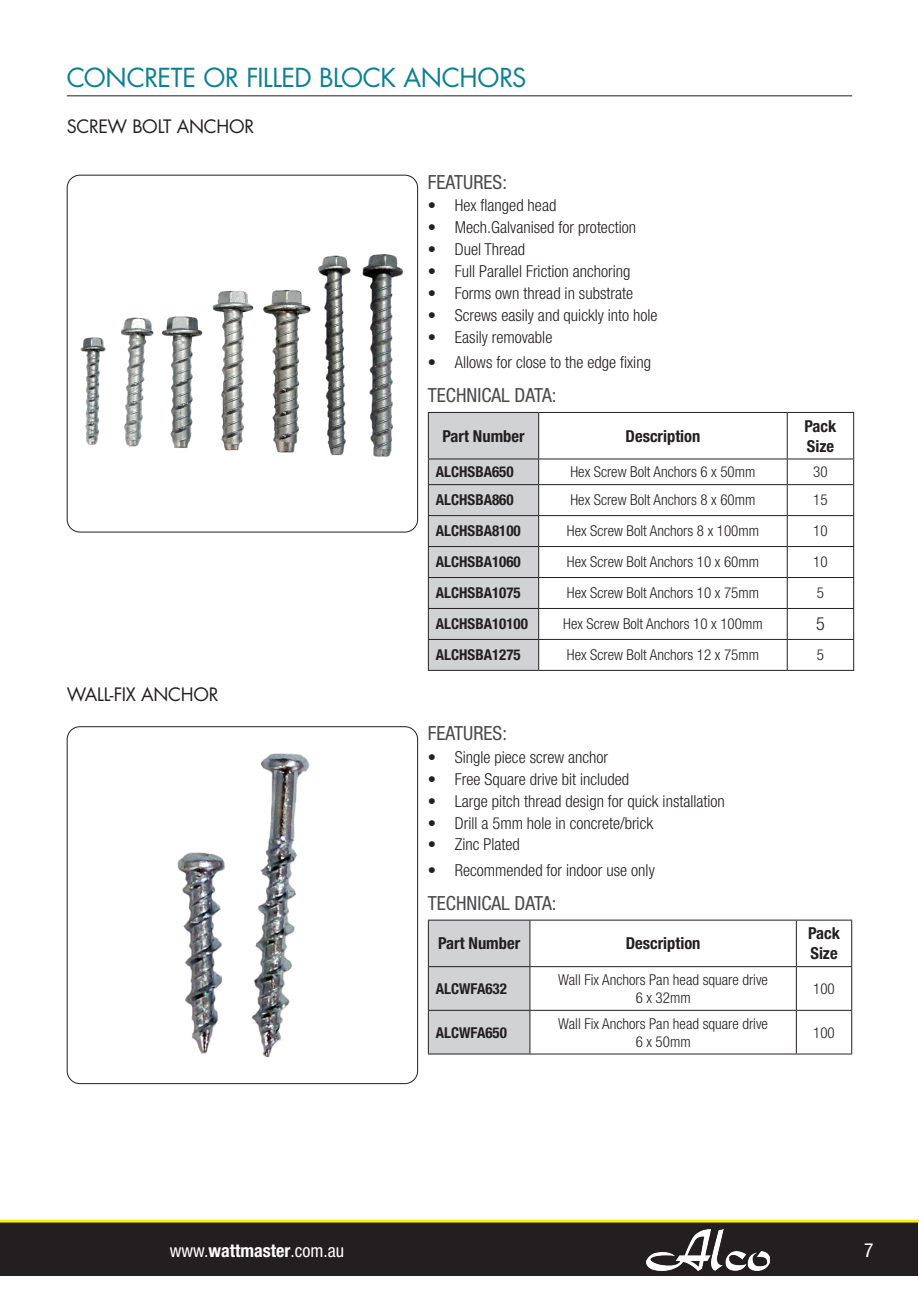
<style>
.page{position:relative;width:919px;height:1289px;background:#fff}
.page>*{position:absolute;margin:0;border:0;box-sizing:border-box;transform-origin:0 0}
.t1{font:25.5px "Futura Std";letter-spacing:-.015em;color:#0b8095}
.t2{font:condensed 19.5px "Helvetica Neue LT Std";color:#494a4b}
.t3{font:condensed 19.5px "Helvetica Neue LT Std";color:#fff}
.t4{font:18px "Futura Std";letter-spacing:-.015em;color:#231f20}
.t5{font:condensed 18px "Helvetica Neue LT Std";color:#fff}
.t6{font:300 condensed 18px "Helvetica Neue LT Std";color:#231f20}
.t7{font:300 condensed 16.5px "Helvetica Neue LT Std";color:#231f20}
.t8{font:700 condensed 16.5px/19.8px "Helvetica Neue LT Std";color:#231f20}
.t9{font:300 condensed 15px "Helvetica Neue LT Std";color:#231f20}
.t10{font:700 condensed 15px "Helvetica Neue LT Std";color:#231f20}
.s1{font-weight:700}
</style>
<div class="page">
<div style="left:0;top:1222px;width:918px;height:54px;background:#231f20"></div>
<img style="left:646px;top:1229px;width:123px;height:41px">
<hr style="left:0;top:1219px;width:918px;height:3px;background:#fff101">
<hr style="left:67px;top:95px;width:785px;height:1px;background:#231f20">
<hr style="left:538px;top:412px;width:249px;height:1px;background:#231f20">
<hr style="left:787px;top:412px;width:67px;height:1px;background:#231f20">
<hr style="left:786px;top:413px;width:1px;height:45px;background:#231f20">
<hr style="left:853px;top:413px;width:1px;height:45px;background:#231f20">
<hr style="left:538px;top:458px;width:249px;height:1px;background:#231f20">
<hr style="left:787px;top:458px;width:67px;height:1px;background:#231f20">
<svg style="left:786px;top:459px;width:1px;height:25px"></svg>
<svg style="left:853px;top:459px;width:1px;height:25px"></svg>
<hr style="left:538px;top:484px;width:249px;height:1px;background:#231f20">
<hr style="left:787px;top:484px;width:67px;height:1px;background:#231f20">
<hr style="left:786px;top:485px;width:1px;height:30px;background:#231f20">
<hr style="left:853px;top:485px;width:1px;height:30px;background:#231f20">
<hr style="left:538px;top:515px;width:249px;height:1px;background:#231f20">
<hr style="left:787px;top:515px;width:67px;height:1px;background:#231f20">
<hr style="left:786px;top:516px;width:1px;height:30px;background:#231f20">
<hr style="left:853px;top:516px;width:1px;height:30px;background:#231f20">
<hr style="left:538px;top:546px;width:249px;height:1px;background:#231f20">
<hr style="left:787px;top:546px;width:67px;height:1px;background:#231f20">
<hr style="left:786px;top:547px;width:1px;height:30px;background:#231f20">
<hr style="left:853px;top:547px;width:1px;height:30px;background:#231f20">
<hr style="left:538px;top:577px;width:249px;height:1px;background:#231f20">
<hr style="left:787px;top:577px;width:67px;height:1px;background:#231f20">
<hr style="left:786px;top:578px;width:1px;height:30px;background:#231f20">
<hr style="left:853px;top:578px;width:1px;height:30px;background:#231f20">
<hr style="left:538px;top:608px;width:249px;height:1px;background:#231f20">
<hr style="left:787px;top:608px;width:67px;height:1px;background:#231f20">
<hr style="left:786px;top:609px;width:1px;height:30px;background:#231f20">
<hr style="left:853px;top:609px;width:1px;height:30px;background:#231f20">
<hr style="left:538px;top:639px;width:249px;height:1px;background:#231f20">
<hr style="left:787px;top:639px;width:67px;height:1px;background:#231f20">
<hr style="left:786px;top:640px;width:1px;height:30px;background:#231f20">
<hr style="left:853px;top:640px;width:1px;height:30px;background:#231f20">
<hr style="left:538px;top:670px;width:249px;height:1px;background:#231f20">
<hr style="left:787px;top:670px;width:67px;height:1px;background:#231f20">
<div style="left:428px;top:412px;width:111px;height:258px;background:#d1d2d4"></div>
<hr style="left:428px;top:485px;width:1px;height:30px;background:#231f20">
<hr style="left:538px;top:485px;width:1px;height:30px;background:#231f20">
<hr style="left:538px;top:516px;width:1px;height:30px;background:#231f20">
<hr style="left:538px;top:547px;width:1px;height:30px;background:#231f20">
<hr style="left:538px;top:578px;width:1px;height:30px;background:#231f20">
<hr style="left:538px;top:609px;width:1px;height:30px;background:#231f20">
<hr style="left:538px;top:640px;width:1px;height:30px;background:#231f20">
<hr style="left:428px;top:484px;width:110px;height:1px;background:#231f20">
<hr style="left:428px;top:515px;width:110px;height:1px;background:#231f20">
<hr style="left:428px;top:516px;width:1px;height:30px;background:#231f20">
<hr style="left:428px;top:546px;width:110px;height:1px;background:#231f20">
<hr style="left:428px;top:547px;width:1px;height:30px;background:#231f20">
<hr style="left:428px;top:577px;width:110px;height:1px;background:#231f20">
<hr style="left:428px;top:578px;width:1px;height:30px;background:#231f20">
<hr style="left:428px;top:608px;width:110px;height:1px;background:#231f20">
<hr style="left:428px;top:609px;width:1px;height:30px;background:#231f20">
<hr style="left:428px;top:639px;width:110px;height:1px;background:#231f20">
<hr style="left:428px;top:640px;width:1px;height:30px;background:#231f20">
<hr style="left:428px;top:670px;width:110px;height:1px;background:#231f20">
<img style="left:80px;top:254px;width:323px;height:203px">
<div style="left:67px;top:175px;width:351px;height:357px;border:1px solid #231f20;border-radius:13px"></div>
<div style="left:429px;top:920px;width:100px;height:133px;background:#d1d2d4"></div>
<hr style="left:795px;top:920px;width:1px;height:46px;background:#231f20">
<hr style="left:795px;top:967px;width:1px;height:42px;background:#231f20">
<hr style="left:530px;top:1009px;width:266px;height:1px;background:#231f20">
<hr style="left:796px;top:1009px;width:56px;height:1px;background:#231f20">
<hr style="left:795px;top:1010px;width:1px;height:43px;background:#231f20">
<hr style="left:428px;top:1009px;width:102px;height:1px;background:#231f20">
<hr style="left:851px;top:967px;width:1px;height:42px;background:#231f20">
<hr style="left:851px;top:1010px;width:1px;height:43px;background:#231f20">
<hr style="left:530px;top:1053px;width:266px;height:1px;background:#231f20">
<hr style="left:796px;top:1053px;width:56px;height:1px;background:#231f20">
<hr style="left:529px;top:920px;width:1px;height:46px;background:#231f20">
<hr style="left:428px;top:967px;width:1px;height:42px;background:#231f20">
<hr style="left:529px;top:967px;width:1px;height:42px;background:#231f20">
<hr style="left:428px;top:1010px;width:1px;height:43px;background:#231f20">
<hr style="left:529px;top:1010px;width:1px;height:43px;background:#231f20">
<hr style="left:428px;top:1053px;width:102px;height:1px;background:#231f20">
<hr style="left:428px;top:919px;width:102px;height:1px;background:#231f20">
<hr style="left:428px;top:920px;width:1px;height:46px;background:#231f20">
<hr style="left:530px;top:919px;width:266px;height:1px;background:#231f20">
<hr style="left:796px;top:919px;width:56px;height:1px;background:#231f20">
<hr style="left:851px;top:920px;width:1px;height:46px;background:#231f20">
<hr style="left:428px;top:966px;width:102px;height:1px;background:#231f20">
<hr style="left:530px;top:966px;width:266px;height:1px;background:#231f20">
<hr style="left:796px;top:966px;width:56px;height:1px;background:#231f20">
<img style="left:177px;top:753px;width:133px;height:305px">
<div style="left:67px;top:726px;width:351px;height:357px;border:1px solid #231f20;border-radius:13px"></div>
<p class="t1" style="left:67px;top:62px;width:461px">CONCRETE OR FILLED BLOCK ANCHORS</p>
<p class="t4" style="left:67px;top:115px;width:189px">SCREW BOLT ANCHOR</p>
<p class="t4" style="left:67px;top:682px;width:153px">WALL-FIX ANCHOR</p>
<p class="t2" style="left:428px;top:170px;width:81px">FEATURES:</p>
<p class="t7" style="left:428px;top:196px;width:130px">• Hex flanged head</p>
<p class="t7" style="left:428px;top:218px;width:210px">• Mech.Galvanised for protection</p>
<p class="t7" style="left:428px;top:240px;width:99px">• Duel Thread</p>
<p class="t7" style="left:428px;top:262px;width:204px">• Full Parallel Friction anchoring</p>
<p class="t7" style="left:428px;top:283px;width:207px">• Forms own thread in substrate</p>
<p class="t7" style="left:428px;top:305px;width:231px">• Screws easily and quickly into hole</p>
<p class="t7" style="left:428px;top:327px;width:126px">• Easily removable</p>
<p class="t7" style="left:428px;top:353px;width:224px">• Allows for close to the edge fixing</p>
<p class="t2" style="left:428px;top:383px;width:130px">TECHNICAL DATA:</p>
<p class="t8" style="left:442px;top:425px;width:84px">Part Number</p>
<p class="t8" style="left:625px;top:425px;width:76px">Description</p>
<p class="t8" style="left:804px;top:416px;width:33px">Pack<br>Size</p>
<p class="t10" style="left:436px;top:463px;width:79px">ALCHSBA650</p>
<p class="t9" style="left:570px;top:463px;width:186px">Hex Screw Bolt Anchors 6 x 50mm</p>
<p class="t9" style="left:813px;top:463px;width:16px">30</p>
<p class="t10" style="left:436px;top:491px;width:79px">ALCHSBA860</p>
<p class="t9" style="left:570px;top:491px;width:186px">Hex Screw Bolt Anchors 8 x 60mm</p>
<p class="t9" style="left:813px;top:491px;width:16px">15</p>
<p class="t10" style="left:436px;top:522px;width:86px">ALCHSBA8100</p>
<p class="t9" style="left:567px;top:522px;width:194px">Hex Screw Bolt Anchors 8 x 100mm</p>
<p class="t9" style="left:813px;top:522px;width:16px">10</p>
<p class="t10" style="left:436px;top:553px;width:86px">ALCHSBA1060</p>
<p class="t9" style="left:567px;top:553px;width:194px">Hex Screw Bolt Anchors 10 x 60mm</p>
<p class="t9" style="left:813px;top:553px;width:16px">10</p>
<p class="t10" style="left:436px;top:584px;width:86px">ALCHSBA1075</p>
<p class="t9" style="left:567px;top:584px;width:194px">Hex Screw Bolt Anchors 10 x 75mm</p>
<p class="t9" style="left:816px;top:584px;width:9px">5</p>
<p class="t10" style="left:436px;top:615px;width:94px">ALCHSBA10100</p>
<p class="t9" style="left:563px;top:615px;width:201px">Hex Screw Bolt Anchors 10 x 100mm</p>
<p class="t6" style="left:816px;top:613px;width:10px">5</p>
<p class="t10" style="left:436px;top:646px;width:86px">ALCHSBA1275</p>
<p class="t9" style="left:567px;top:646px;width:194px">Hex Screw Bolt Anchors 12 x 75mm</p>
<p class="t9" style="left:816px;top:646px;width:9px">5</p>
<p class="t2" style="left:428px;top:722px;width:81px">FEATURES:</p>
<p class="t7" style="left:428px;top:747px;width:182px">• Single piece screw anchor</p>
<p class="t7" style="left:428px;top:769px;width:203px">• Free Square drive bit included</p>
<p class="t7" style="left:428px;top:791px;width:298px">• Large pitch thread design for quick installation</p>
<p class="t7" style="left:428px;top:813px;width:227px">• Drill a 5mm hole in concrete/brick</p>
<p class="t7" style="left:428px;top:835px;width:93px">• Zinc Plated</p>
<p class="t7" style="left:428px;top:860px;width:228px">• Recommended for indoor use only</p>
<p class="t2" style="left:428px;top:891px;width:130px">TECHNICAL DATA:</p>
<p class="t8" style="left:438px;top:933px;width:84px">Part Number</p>
<p class="t8" style="left:625px;top:933px;width:76px">Description</p>
<p class="t8" style="left:808px;top:923px;width:33px">Pack<br>Size</p>
<p class="t10" style="left:436px;top:979px;width:73px">ALCWFA632</p>
<p class="t9" style="left:558px;top:970px;width:211px">Wall Fix Anchors Pan head square drive</p>
<p class="t9" style="left:635px;top:988px;width:56px">6 x 32mm</p>
<p class="t9" style="left:813px;top:979px;width:23px">100</p>
<p class="t10" style="left:436px;top:1023px;width:73px">ALCWFA650</p>
<p class="t9" style="left:558px;top:1014px;width:211px">Wall Fix Anchors Pan head square drive</p>
<p class="t9" style="left:635px;top:1032px;width:56px">6 x 50mm</p>
<p class="t9" style="left:813px;top:1023px;width:23px">100</p>
<p class="t5" style="left:170px;top:1239px;width:176px">www.<span class="s1">wattmaster</span>.com.au</p>
<p class="t3" style="left:864px;top:1238px;width:11px">7</p>
</div>
